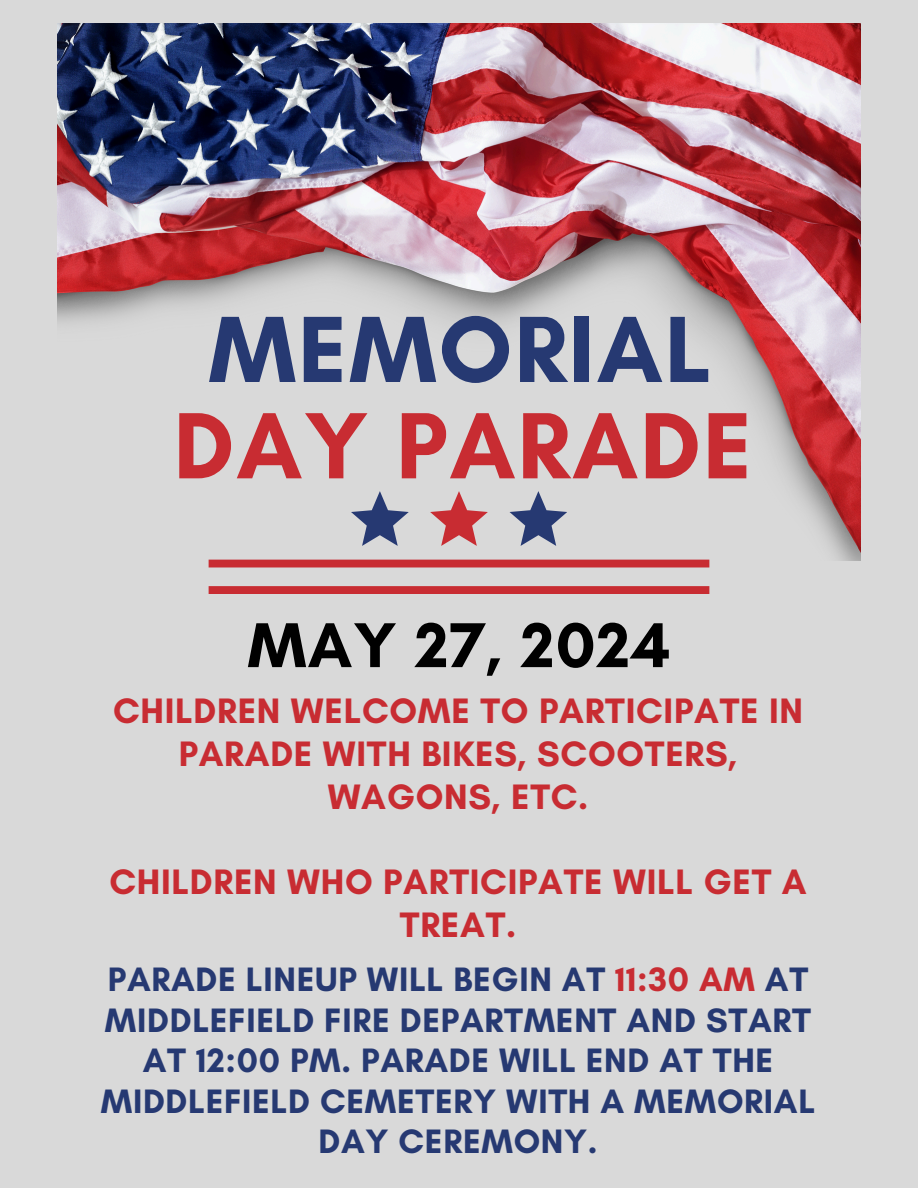
<style>
.page{position:relative;width:918px;height:1188px;background:#d9d9d9}
.page>*{position:absolute;margin:0;border:0;box-sizing:border-box;transform-origin:0 0}
.t1{font:700 95.85px "Glacial Indifference";letter-spacing:.02em;color:#c82c32}
.t2{font:700 95.85px "Glacial Indifference";letter-spacing:.02em;color:#263972}
.t3{font:700 64.5px "Glacial Indifference";letter-spacing:.02em;color:#000}
.t4{font:700 36px/42.8px "Glacial Indifference";letter-spacing:.02em;color:#c82c32;text-align:center}
.t5{font:700 34.5px/40.5px "Glacial Indifference";letter-spacing:.02em;color:#263972;text-align:center}
.s1{color:#c82c32}
</style>
<div class="page">
<img style="left:57px;top:23px;width:804px;height:537px">
<svg style="left:510px;top:491px;width:57px;height:55px"></svg>
<svg style="left:351px;top:491px;width:57px;height:55px"></svg>
<svg style="left:430px;top:491px;width:58px;height:55px"></svg>
<div style="left:209px;top:560px;width:500px;height:7px;background:#c82c32"></div>
<div style="left:209px;top:586px;width:500px;height:8px;background:#c82c32"></div>
<h1 class="t2" style="left:209px;top:291px;width:504px">MEMORIAL</h1>
<p class="t1" style="left:174px;top:387px;width:580px">DAY PARADE</p>
<p class="t3" style="left:248px;top:606px;width:424px">MAY 27, 2024</p>
<p class="t4" style="left:113px;top:689px;width:691px">CHILDREN WELCOME TO PARTICIPATE IN<br>PARADE WITH BIKES, SCOOTERS,<br>WAGONS, ETC.</p>
<h1 class="t4" style="left:109px;top:860px;width:699px">CHILDREN WHO PARTICIPATE WILL GET A<br>TREAT.</h1>
<h2 class="t5" style="left:101px;top:959px;width:716px">PARADE LINEUP WILL BEGIN AT <span class="s1">11:30 AM</span> AT<br>MIDDLEFIELD FIRE DEPARTMENT AND START<br>AT 12:00 PM. PARADE WILL END AT THE<br>MIDDLEFIELD CEMETERY WITH A MEMORIAL<br>DAY CEREMONY.</h2>
</div>
